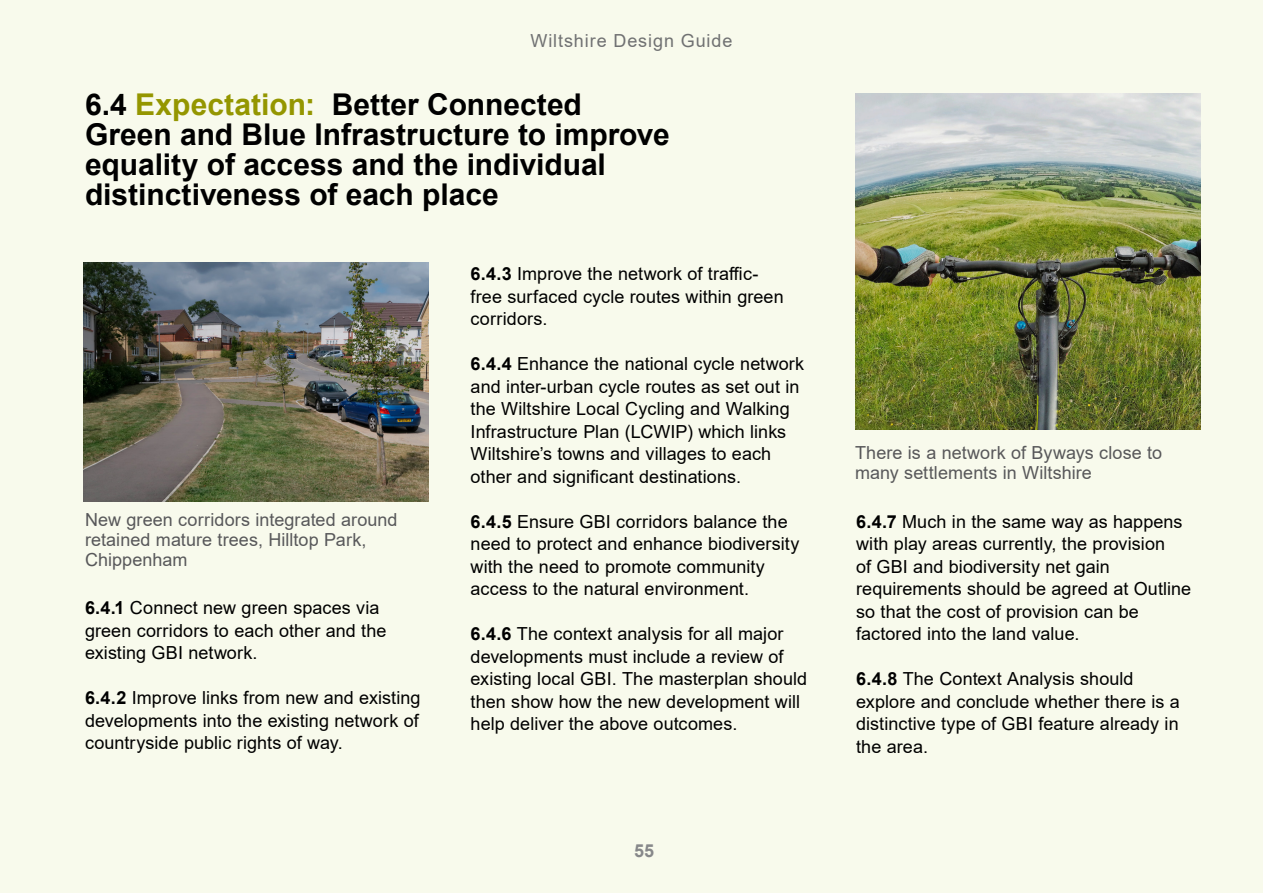
<style>
.page{position:relative;width:1263px;height:893px;background:#f8faec}
.page>*{position:absolute;margin:0;border:0;box-sizing:border-box;transform-origin:0 0}
.H3_sub_headline{font:700 30px/30px "Arial";color:#000}
.body_copy{font:18px/22.5px "Arial";letter-spacing:.005em;color:#000}
.t1{font:18px/20.2px "Arial";letter-spacing:.005em;color:#58585a}
.t2{font:18px "Arial";letter-spacing:.05em;color:#707172}
.t3{font:700 18px "Arial";color:#87888a}
.s1{color:#949600}
.s2{font-weight:700}
</style>
<div class="page">
<img style="left:84px;top:263px;width:344px;height:238px">
<img style="left:855px;top:94px;width:345px;height:335px">
<p class="t2" style="left:530px;top:28px;width:203px">Wiltshire Design Guide</p>
<h3 class="H3_sub_headline" style="left:85px;top:90px;width:586px">6.4 <span class="s1">Expectation:</span> Better Connected Green and Blue Infrastructure to improve equality of access and the individual distinctiveness of each place</h3>
<p class="t1" style="left:85px;top:509px;width:314px">New green corridors integrated around retained mature trees, Hilltop Park,<br>Chippenham</p>
<p class="body_copy" style="left:85px;top:596px;width:303px"><span class="s2">6.4.1</span> Connect new green spaces via green corridors to each other and the existing GBI network.</p>
<p class="body_copy" style="left:85px;top:686px;width:337px;text-align:justify"><span class="s2">6.4.2</span> Improve links from new and existing developments into the existing network of countryside public rights of way.</p>
<p class="body_copy" style="left:471px;top:263px;width:315px"><span class="s2">6.4.3</span> Improve the network of traffic&shy;free surfaced cycle routes within green corridors.</p>
<p class="body_copy" style="left:471px;top:353px;width:335px"><span class="s2">6.4.4</span> Enhance the national cycle network and inter-urban cycle routes as set out in the Wiltshire Local Cycling and Walking Infrastructure Plan (LCWIP) which links Wiltshire’s towns and villages to each other and significant destinations.</p>
<p class="body_copy" style="left:471px;top:510px;width:330px"><span class="s2">6.4.5</span> Ensure GBI corridors balance the need to protect and enhance biodiversity with the need to promote community access to the natural environment.</p>
<p class="body_copy" style="left:471px;top:623px;width:338px"><span class="s2">6.4.6</span> The context analysis for all major developments must include a review of existing local GBI. The masterplan should then show how the new development will help deliver the above outcomes.</p>
<p class="t3" style="left:634px;top:838px;width:22px">55</p>
<p class="t1" style="left:855px;top:442px;width:309px">There is a network of Byways close to many settlements in Wiltshire</p>
<p class="body_copy" style="left:856px;top:510px;width:337px"><span class="s2">6.4.7</span> Much in the same way as happens with play areas currently, the provision<br>of GBI and biodiversity net gain requirements should be agreed at Outline so that the cost of provision can be factored into the land value.</p>
<p class="body_copy" style="left:856px;top:667px;width:325px"><span class="s2">6.4.8</span> The Context Analysis should explore and conclude whether there is a distinctive type of GBI feature already in the area.</p>
</div>
